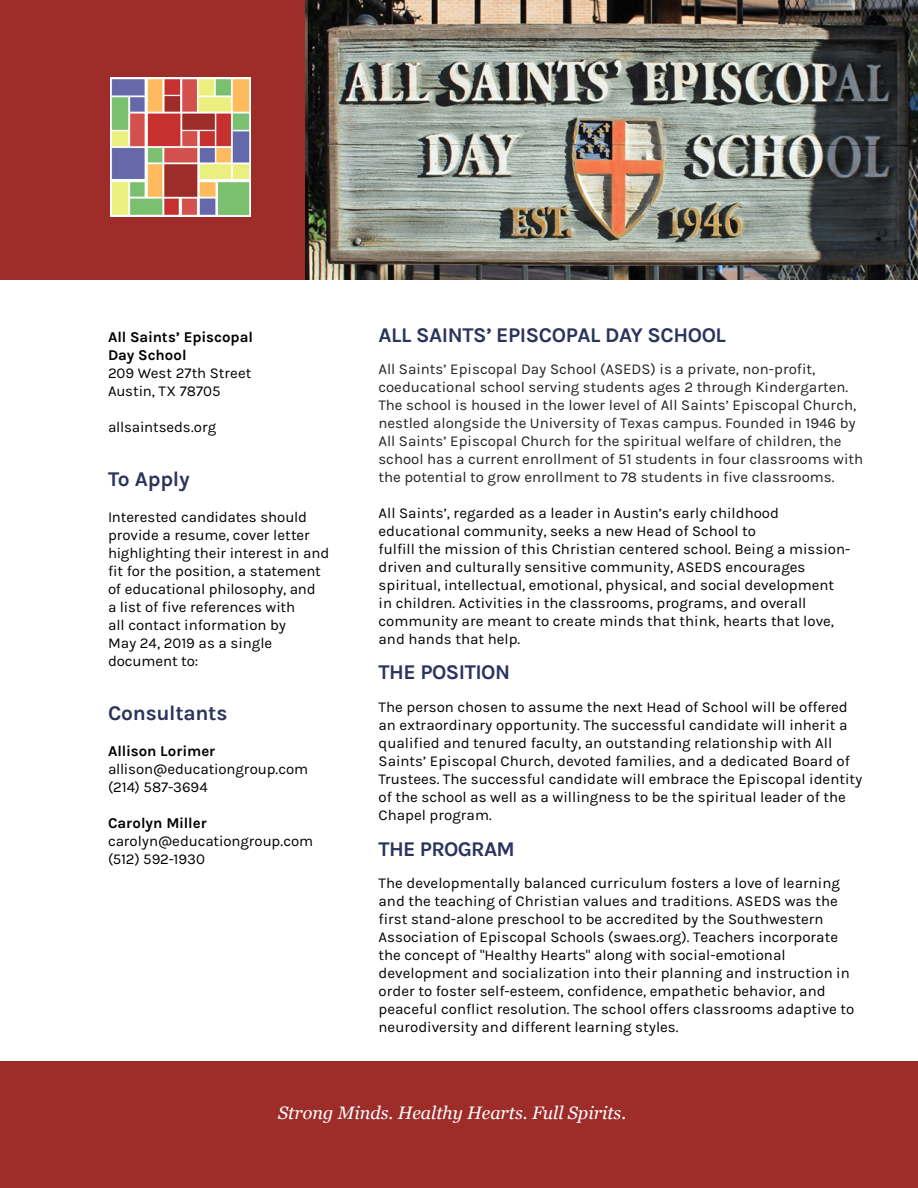
<style>
.page{position:relative;width:918px;height:1188px;background:#fff}
.page>*{position:absolute;margin:0;border:0;box-sizing:border-box;transform-origin:0 0}
.List_Paragraph{font:700 21px "Karla";letter-spacing:-.02em;color:#2b345d}
.t1{font:italic 18px "Georgia";color:#fff}
.List_Paragraph-2{font:15px/18px "Karla";color:#000}
.List_Paragraph-3{font:15px/18px "Karla";color:#000}
.List_Paragraph-4{font:15px/18px "Karla";color:#222}
.List_Paragraph-5{font:700 15px "Karla";color:#000}
.s1{font-style:inherit}
.s2{font-weight:700}
</style>
<div class="page">
<div style="left:0;top:0;width:918px;height:279px;background:#9e2c29"></div>
<img style="left:306px;top:0;width:612px;height:279px">
<div style="left:0;top:1061px;width:918px;height:127px;background:#9e2c29"></div>
<img style="left:111px;top:78px;width:140px;height:139px">
<p class="List_Paragraph-5" style="left:108px;top:328px;width:146px">All Saints’ Episcopal</p>
<p class="List_Paragraph-5" style="left:108px;top:346px;width:80px">Day School</p>
<p class="List_Paragraph-2" style="left:108px;top:364px;width:145px">209 West 27th Street</p>
<p class="List_Paragraph-2" style="left:108px;top:382px;width:114px">Austin, TX 78705</p>
<p class="List_Paragraph-2" style="left:108px;top:418px;width:110px">allsaintseds.org</p>
<p class="List_Paragraph" style="left:108px;top:467px;width:83px">To Apply</p>
<p class="List_Paragraph-2" style="left:108px;top:508px;width:223px">Interested candidates should provide a resume, cover letter highlighting their interest in and fit for the position, a statement of educational philosophy, and<br>a list of five references with<br>all contact information by<br><span class="s1">May 24, 2019</span> as a single document to:</p>
<p class="List_Paragraph" style="left:108px;top:701px;width:121px">Consultants</p>
<p class="List_Paragraph-5" style="left:108px;top:742px;width:109px">Allison Lorimer</p>
<p class="List_Paragraph-2" style="left:108px;top:760px;width:202px">allison@educationgroup.com</p>
<p class="List_Paragraph-2" style="left:108px;top:778px;width:101px">(214) 587-3694</p>
<p class="List_Paragraph-2" style="left:108px;top:814px;width:207px"><span class="s2">Carolyn Miller </span>carolyn@educationgroup.com (512) 592-1930</p>
<p class="List_Paragraph" style="left:379px;top:323px;width:349px">ALL SAINTS’ EPISCOPAL DAY SCHOOL</p>
<p class="List_Paragraph-4" style="left:378px;top:360px;width:486px">All Saints’ Episcopal Day School (ASEDS) is a private, non-profit, coeducational school serving students ages 2 through Kindergarten.<br>The school is housed in the lower level of All Saints’ Episcopal Church, nestled alongside the University of Texas campus. Founded in 1946 by All Saints’ Episcopal Church for the spiritual welfare of children, the school has a current enrollment of 51 students in four classrooms with the potential to grow enrollment to 78 students in five classrooms.</p>
<p class="List_Paragraph-2" style="left:379px;top:504px;width:473px">All Saints’, regarded as a leader in Austin’s early childhood educational community, seeks a new Head of School to<br>fulfill the mission of this Christian centered school. Being a mission&shy;driven and culturally sensitive community, ASEDS encourages spiritual, intellectual, emotional, physical, and social development in children. Activities in the classrooms, programs, and overall community are meant to create minds that think, hearts that love, and hands that help.</p>
<p class="List_Paragraph" style="left:379px;top:660px;width:133px">THE POSITION</p>
<p class="List_Paragraph-2" style="left:379px;top:698px;width:485px">The person chosen to assume the next Head of School will be offered an extraordinary opportunity. The successful candidate will inherit a qualified and tenured faculty, an outstanding relationship with All Saints’ Episcopal Church, devoted families, and a dedicated Board of Trustees. The successful candidate will embrace the Episcopal identity of the school as well as a willingness to be the spiritual leader of the Chapel program.</p>
<p class="List_Paragraph" style="left:379px;top:837px;width:138px">THE PROGRAM</p>
<p class="List_Paragraph-3" style="left:379px;top:874px;width:477px"><span class="s1">The developmentally balanced curriculum fosters a love of learning and the teaching of Christian values and traditions. ASEDS was the first stand-alone preschool to be accredited by the Southwestern Association of Episcopal Schools (swaes.</span>org<span class="s1">).</span> Teachers incorporate the concept of "Healthy Hearts" along with social-emotional development and socialization into their planning and instruction in order to foster self-esteem, confidence, empathetic behavior, and peaceful conflict resolution. The school offers classrooms adaptive to neurodiversity and different learning styles.</p>
<p class="t1" style="left:278px;top:1100px;width:350px">Strong Minds. Healthy Hearts. Full Spirits.</p>
</div>
